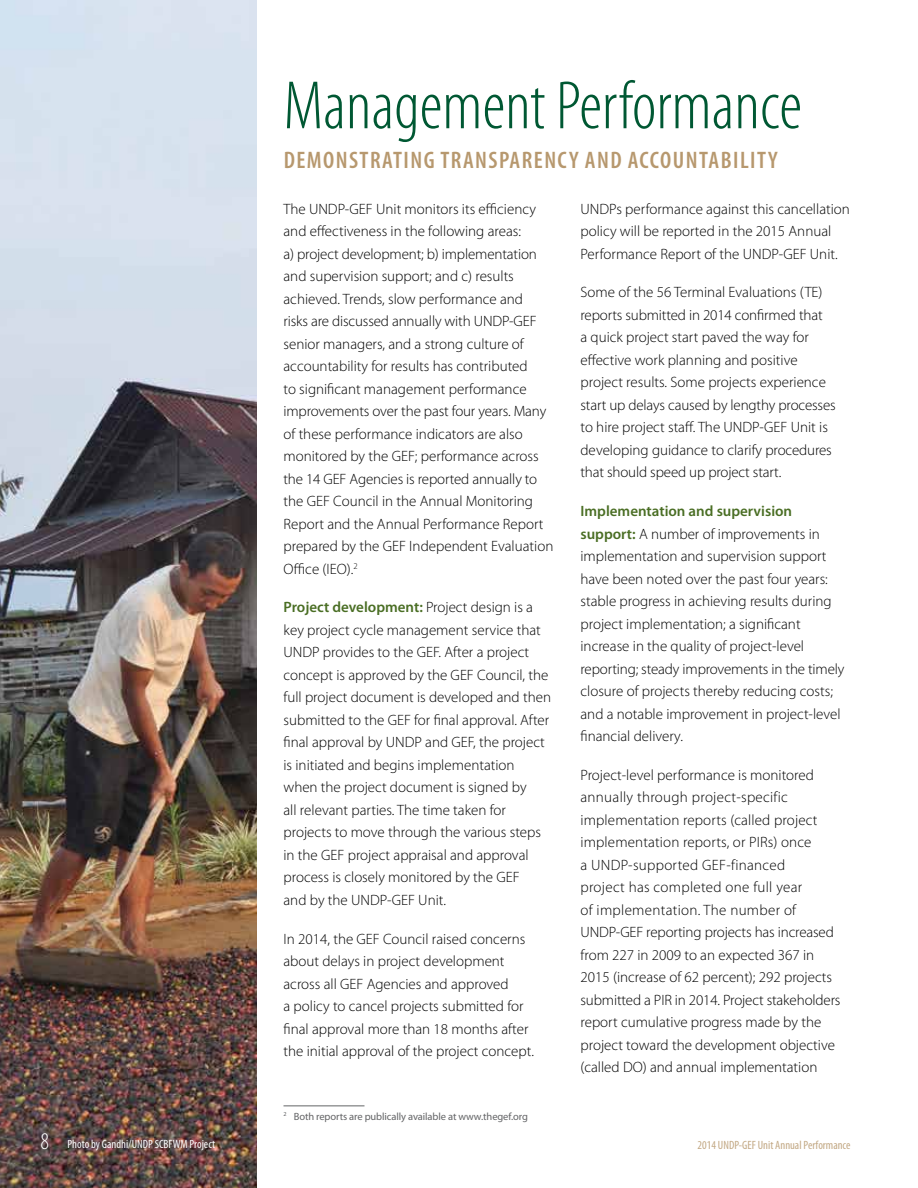
<style>
.page{position:relative;width:918px;height:1188px;background:#fff}
.page>*{position:absolute;margin:0;border:0;box-sizing:border-box;transform-origin:0 0}
.t1{font:300 condensed 69px "Myriad Pro";color:#005833}
.t2{font:600 condensed 24px "Myriad Pro";letter-spacing:.06em;color:#b7986e}
.t3{font:300 condensed 24px "Myriad Pro";color:#fff}
.t4{font:300 15px/22.5px "Myriad Pro";color:#000}
.t5{font:condensed 12px "Myriad Pro";color:#c3a985}
.t6{font:condensed 12px "Myriad Pro";color:#fff}
.t7{font:10.5px "Myriad Pro";letter-spacing:-.01em;color:#636466}
.s1{font-weight:600;color:#4a6e24}
</style>
<div class="page">
<hr style="left:917px;top:27px;width:1px;height:702px;background:#f0f4ec">
<img style="left:0;top:0;width:256px;height:1188px">
<hr style="left:284px;top:1105px;width:80px;height:1px;background:#636466">
<h1 class="t1" style="left:284px;top:69px;width:520px">Management Performance</h1>
<h2 class="t2" style="left:284px;top:147px;width:496px">DEMONSTRATING TRANSPARENCY AND ACCOUNTABILITY</h2>
<p class="t4" style="left:284px;top:197px;width:271px">The UNDP-GEF Unit monitors its efficiency and effectiveness in the following areas:<br>a) project development; b) implementation and supervision support; and c) results achieved. Trends, slow performance and<br>risks are discussed annually with UNDP-GEF senior managers, and a strong culture of accountability for results has contributed<br>to significant management performance improvements over the past four years. Many of these performance indicators are also monitored by the GEF; performance across the 14 GEF Agencies is reported annually to the GEF Council in the Annual Monitoring Report and the Annual Performance Report prepared by the GEF Independent Evaluation Office (IEO).<sup>2</sup></p>
<p class="t4" style="left:284px;top:596px;width:269px"><span class="s1">Project development:</span> Project design is a key project cycle management service that UNDP provides to the GEF. After a project concept is approved by the GEF Council, the full project document is developed and then submitted to the GEF for final approval. After final approval by UNDP and GEF, the project is initiated and begins implementation when the project document is signed by<br>all relevant parties. The time taken for projects to move through the various steps in the GEF project appraisal and approval process is closely monitored by the GEF<br>and by the UNDP-GEF Unit.</p>
<p class="t4" style="left:284px;top:927px;width:252px">In 2014, the GEF Council raised concerns about delays in project development across all GEF Agencies and approved<br>a policy to cancel projects submitted for final approval more than 18 months after the initial approval of the project concept.</p>
<p class="t4" style="left:581px;top:197px;width:271px">UNDPs performance against this cancellation policy will be reported in the 2015 Annual<br>Performance Report of the UNDP-GEF Unit.</p>
<p class="t4" style="left:581px;top:281px;width:257px">Some of the 56 Terminal Evaluations (TE) reports submitted in 2014 confirmed that<br>a quick project start paved the way for effective work planning and positive project results. Some projects experience start up delays caused by lengthy processes to hire project staff. The UNDP-GEF Unit is developing guidance to clarify procedures that should speed up project start.</p>
<p class="t4" style="left:581px;top:500px;width:266px"><span class="s1">Implementation and supervision support:</span> A number of improvements in implementation and supervision support have been noted over the past four years: stable progress in achieving results during project implementation; a significant increase in the quality of project-level reporting; steady improvements in the timely closure of projects thereby reducing costs; and a notable improvement in project-level financial delivery.</p>
<p class="t4" style="left:581px;top:763px;width:262px">Project-level performance is monitored annually through project-specific implementation reports (called project implementation reports, or PIRs) once<br>a UNDP-supported GEF-financed<br>project has completed one full year<br>of implementation. The number of UNDP-GEF reporting projects has increased from 227 in 2009 to an expected 367 in 2015 (increase of 62 percent); 292 projects submitted a PIR in 2014. Project stakeholders report cumulative progress made by the project toward the development objective (called DO) and annual implementation</p>
<p class="t7" style="left:284px;top:1110px;width:246px"><sup>2</sup> Both reports are publically available at www.thegef.org</p>
<h2 class="t3" style="left:40px;top:1128px;width:10px">8</h2>
<p class="t5" style="left:698px;top:1138px;width:154px">2014 UNDP-GEF Unit Annual Performance</p>
<p class="t6" style="left:68px;top:1137px;width:149px">Photo by Gandhi/UNDP SCBFWM Project</p>
</div>
